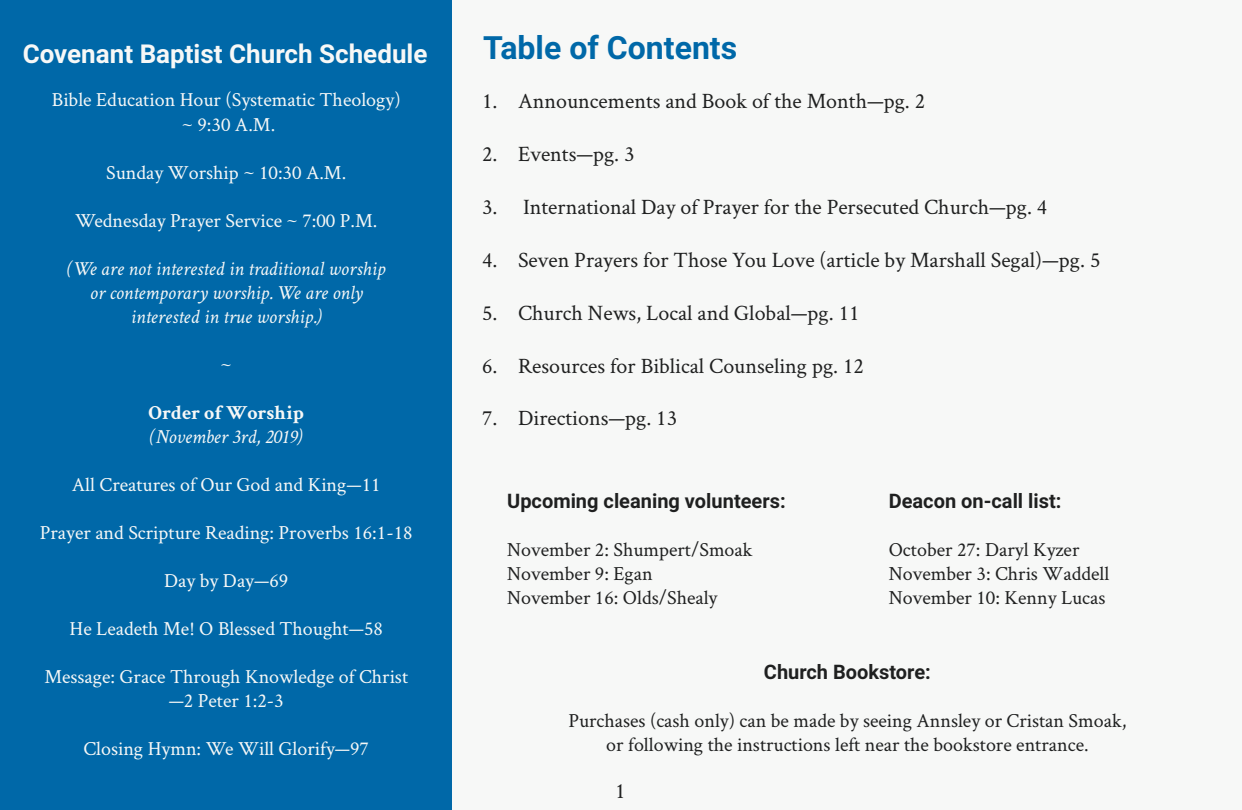
<style>
.page{position:relative;width:1242px;height:810px;background:#fff}
.page>*{position:absolute;margin:0;border:0;box-sizing:border-box;transform-origin:0 0}
.t1{font:700 32px "Roboto";color:#0068a8}
.t2{font:700 26px "Roboto";color:#f7f8f7}
.t3{font:22px "Crimson Text";color:#1f2020}
.t4{font:20px/24px "Crimson Text";color:#f7f8f7;text-align:center}
.t5{font:20px/24px "Crimson Text";color:#1f2020}
.t6{font:italic 20px/24px "Crimson Text";color:#f7f8f7;text-align:center}
.t7{font:700 20px "Roboto";color:#1f2020}
.t8{font:700 20px "Crimson Text";color:#f7f8f7}
</style>
<div class="page">
<div style="left:0;top:0;width:1241px;height:809px;background:#f7f8f7"></div>
<div style="left:0;top:0;width:451px;height:809px;background:#0068a8"></div>
<h2 class="t2" style="left:23px;top:36px;width:406px">Covenant Baptist Church Schedule</h2>
<p class="t4" style="left:52px;top:87px;width:350px">Bible Education Hour (Systematic Theology) ~ 9:30 A.M.</p>
<p class="t4" style="left:106px;top:159px;width:242px">Sunday Worship ~ 10:30 A.M.</p>
<p class="t4" style="left:75px;top:207px;width:304px">Wednesday Prayer Service ~ 7:00 P.M.</p>
<p class="t6" style="left:67px;top:256px;width:320px">(We are not interested in traditional worship or contemporary worship. We are only interested in true worship.)</p>
<p class="t4" style="left:220px;top:351px;width:13px">~</p>
<p class="t8" style="left:149px;top:400px;width:157px">Order of Worship</p>
<p class="t6" style="left:150px;top:424px;width:154px">(November 3rd, 2019)</p>
<p class="t4" style="left:72px;top:471px;width:310px">All Creatures of Our God and King—11</p>
<p class="t4" style="left:40px;top:519px;width:374px">Prayer and Scripture Reading: Proverbs 16:1-18</p>
<p class="t4" style="left:164px;top:567px;width:126px">Day by Day—69</p>
<p class="t4" style="left:70px;top:615px;width:315px">He Leadeth Me! O Blessed Thought—58</p>
<p class="t4" style="left:44px;top:663px;width:365px">Message: Grace Through Knowledge of Christ —2 Peter 1:2-3</p>
<p class="t4" style="left:83px;top:735px;width:287px">Closing Hymn: We Will Glorify—97</p>
<h1 class="t1" style="left:483px;top:25px;width:255px">Table of Contents</h1>
<p class="t3" style="left:482px;top:86px;width:444px">1. Announcements and Book of the Month—pg. 2</p>
<p class="t3" style="left:482px;top:139px;width:154px">2. Events—pg. 3</p>
<p class="t3" style="left:482px;top:192px;width:566px">3. International Day of Prayer for the Persecuted Church—pg. 4</p>
<p class="t3" style="left:482px;top:245px;width:620px">4. Seven Prayers for Those You Love (article by Marshall Segal)—pg. 5</p>
<p class="t3" style="left:482px;top:297px;width:379px">5. Church News, Local and Global—pg. 11</p>
<p class="t3" style="left:482px;top:350px;width:383px">6. Resources for Biblical Counseling pg. 12</p>
<p class="t3" style="left:482px;top:403px;width:196px">7. Directions—pg. 13</p>
<p class="t7" style="left:507px;top:486px;width:280px">Upcoming cleaning volunteers:</p>
<p class="t5" style="left:507px;top:536px;width:247px">November 2: Shumpert/Smoak<br>November 9: Egan<br>November 16: Olds/Shealy</p>
<p class="t7" style="left:888px;top:486px;width:174px">Deacon on-call list:</p>
<p class="t5" style="left:888px;top:536px;width:222px">October 27: Daryl Kyzer<br>November 3: Chris Waddell<br>November 10: Kenny Lucas</p>
<p class="t7" style="left:763px;top:658px;width:168px">Church Bookstore:</p>
<p class="t5" style="left:568px;top:708px;width:559px;text-align:center">Purchases (cash only) can be made by seeing Annsley or Cristan Smoak, or following the instructions left near the bookstore entrance.</p>
<p class="t3" style="left:615px;top:775px;width:12px">1</p>
</div>
